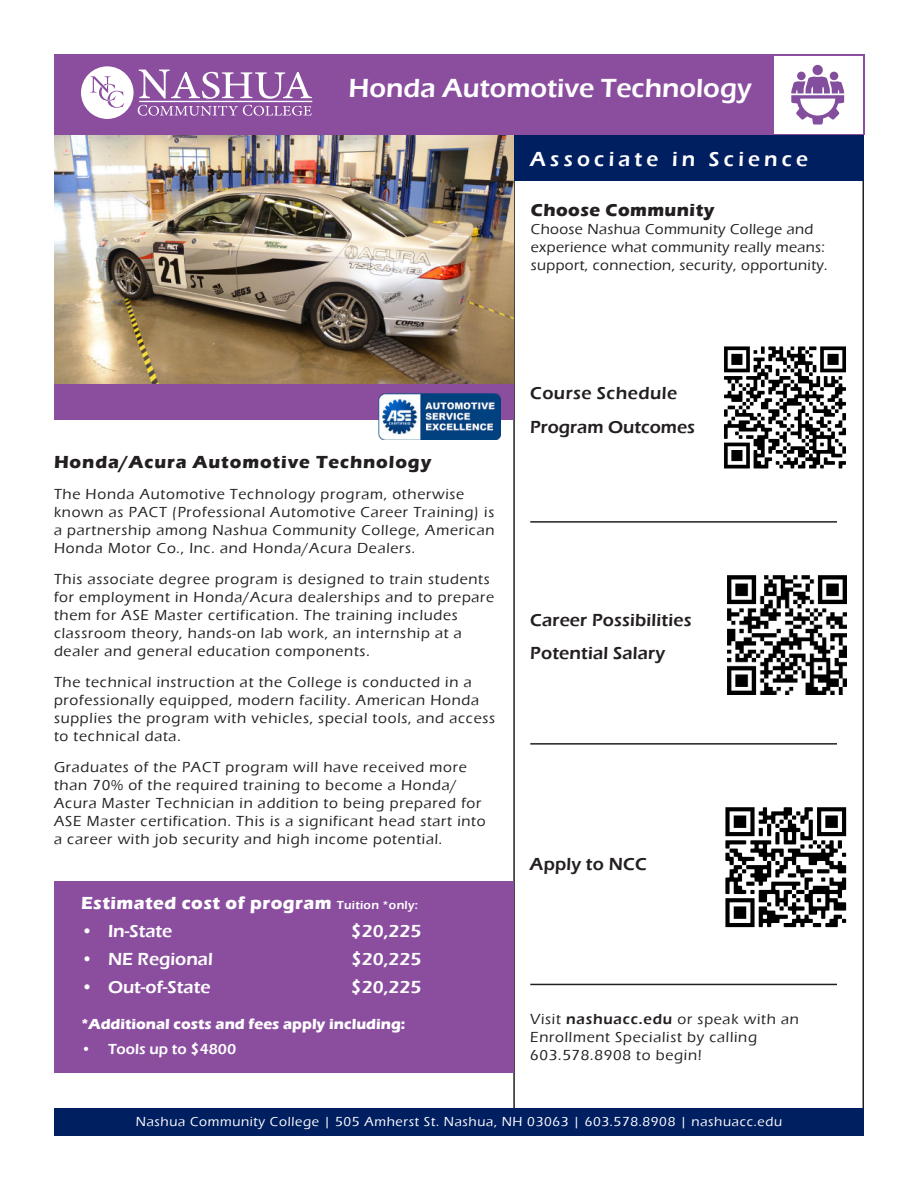
<style>
.page{position:relative;width:918px;height:1188px;background:#fff}
.page>*{position:absolute;margin:0;border:0;box-sizing:border-box;transform-origin:0 0}
.t1{font:600 27px "Eras ITC";color:#fff}
.t2{font:600 21px "Eras ITC";letter-spacing:.2em;color:#fff}
.t3{font:600 18px/33.3px "Eras ITC";letter-spacing:.01em;color:#231f20}
.t4{font:600 18px "Eras ITC";color:#fff}
.t5{font:700 18px "Eras ITC";letter-spacing:.025em;color:#fff}
.t6{font:700 18px "Eras ITC";letter-spacing:.05em;color:#231f20}
.t7{font:700 18px "Eras ITC";letter-spacing:.025em;color:#231f20}
.t8{font:500 15px/18px "Eras ITC";letter-spacing:.05em;color:#231f20}
.t9{font:500 15px/18px "Eras ITC";letter-spacing:.025em;color:#231f20}
.t10{font:700 15px "Eras ITC";color:#fff}
.t11{font:600 15px "Eras ITC";color:#fff}
.t12{font:500 13.5px "Eras ITC";letter-spacing:.05em;color:#fff}
.s1{font-weight:600;font-size:12px}
.s2{font-weight:600}
</style>
<div class="page">
<img style="left:54px;top:135px;width:459px;height:249px">
<div style="left:54px;top:54px;width:810px;height:81px;background:#8b4e9f"></div>
<div style="left:774px;top:56px;width:88px;height:77px;background:#fff"></div>
<svg style="left:791px;top:65px;width:53px;height:60px"></svg>
<svg style="left:81px;top:66px;width:231px;height:53px"></svg>
<div style="left:55px;top:1109px;width:809px;height:27px;background:#001f60"></div>
<div style="left:54px;top:881px;width:459px;height:192px;background:#8b4e9f"></div>
<div style="left:514px;top:135px;width:350px;height:46px;background:#001f60"></div>
<div style="left:54px;top:384px;width:459px;height:36px;background:#8b4e9f"></div>
<img style="left:379px;top:393px;width:122px;height:47px">
<hr style="left:530px;top:521px;width:307px;height:2px;background:#231f20">
<hr style="left:530px;top:743px;width:307px;height:2px;background:#231f20">
<hr style="left:530px;top:984px;width:307px;height:1px;background:#231f20">
<img style="left:727px;top:575px;width:120px;height:120px">
<img style="left:724px;top:346px;width:122px;height:123px">
<img style="left:725px;top:807px;width:122px;height:121px">
<h1 class="t1" style="left:349px;top:76px;width:404px">Honda Automotive Technology</h1>
<h2 class="t2" style="left:530px;top:150px;width:279px">Associate in Science</h2>
<p class="t7" style="left:531px;top:202px;width:185px">Choose Community</p>
<p class="t9" style="left:531px;top:221px;width:298px">Choose Nashua Community College and experience what community really means: support, connection, security, opportunity.</p>
<p class="t6" style="left:54px;top:455px;width:379px">Honda/Acura Automotive Technology</p>
<p class="t8" style="left:54px;top:486px;width:442px">The Honda Automotive Technology program, otherwise known as PACT (Professional Automotive Career Training) is a partnership among Nashua Community College, American Honda Motor Co., Inc. and Honda/Acura Dealers.</p>
<p class="t8" style="left:54px;top:571px;width:442px">This associate degree program is designed to train students for employment in Honda/Acura dealerships and to prepare them for ASE Master certification. The training includes classroom theory, hands-on lab work, an internship at a dealer and general education components.</p>
<p class="t8" style="left:54px;top:674px;width:443px">The technical instruction at the College is conducted in a professionally equipped, modern facility. American Honda supplies the program with vehicles, special tools, and access to technical data.</p>
<p class="t8" style="left:54px;top:759px;width:433px">Graduates of the PACT program will have received more than 70% of the required training to become a Honda/ Acura Master Technician in addition to being prepared for ASE Master certification. This is a significant head start into a career with job security and high income potential.</p>
<p class="t5" style="left:81px;top:896px;width:339px">Estimated cost of program <span class="s1">Tuition *only:</span></p>
<p class="t4" style="left:81px;top:923px;width:93px">• In-State</p>
<p class="t4" style="left:351px;top:923px;width:72px">$20,225</p>
<p class="t4" style="left:81px;top:951px;width:133px">• NE Regional</p>
<p class="t4" style="left:351px;top:951px;width:72px">$20,225</p>
<p class="t4" style="left:81px;top:979px;width:131px">• Out-of-State</p>
<p class="t4" style="left:351px;top:979px;width:72px">$20,225</p>
<p class="t10" style="left:81px;top:1018px;width:326px">*Additional costs and fees apply including:</p>
<p class="t11" style="left:81px;top:1043px;width:157px">• Tools up to $4800</p>
<p class="t3" style="left:530px;top:377px;width:166px;line-height:34.2px">Course Schedule<br>Program Outcomes</p>
<p class="t3" style="left:530px;top:604px;width:163px">Career Possibilities<br>Potential Salary</p>
<p class="t3" style="left:530px;top:849px;width:118px">Apply to NCC</p>
<p class="t8" style="left:530px;top:1011px;width:270px">Visit <span class="s2">nashuacc.edu</span> or speak with an<br>Enrollment Specialist by calling<br>603.578.8908 to begin!</p>
<p class="t12" style="left:136px;top:1116px;width:648px">Nashua Community College | 505 Amherst St. Nashua, NH 03063 | 603.578.8908 | nashuacc.edu</p>
</div>
